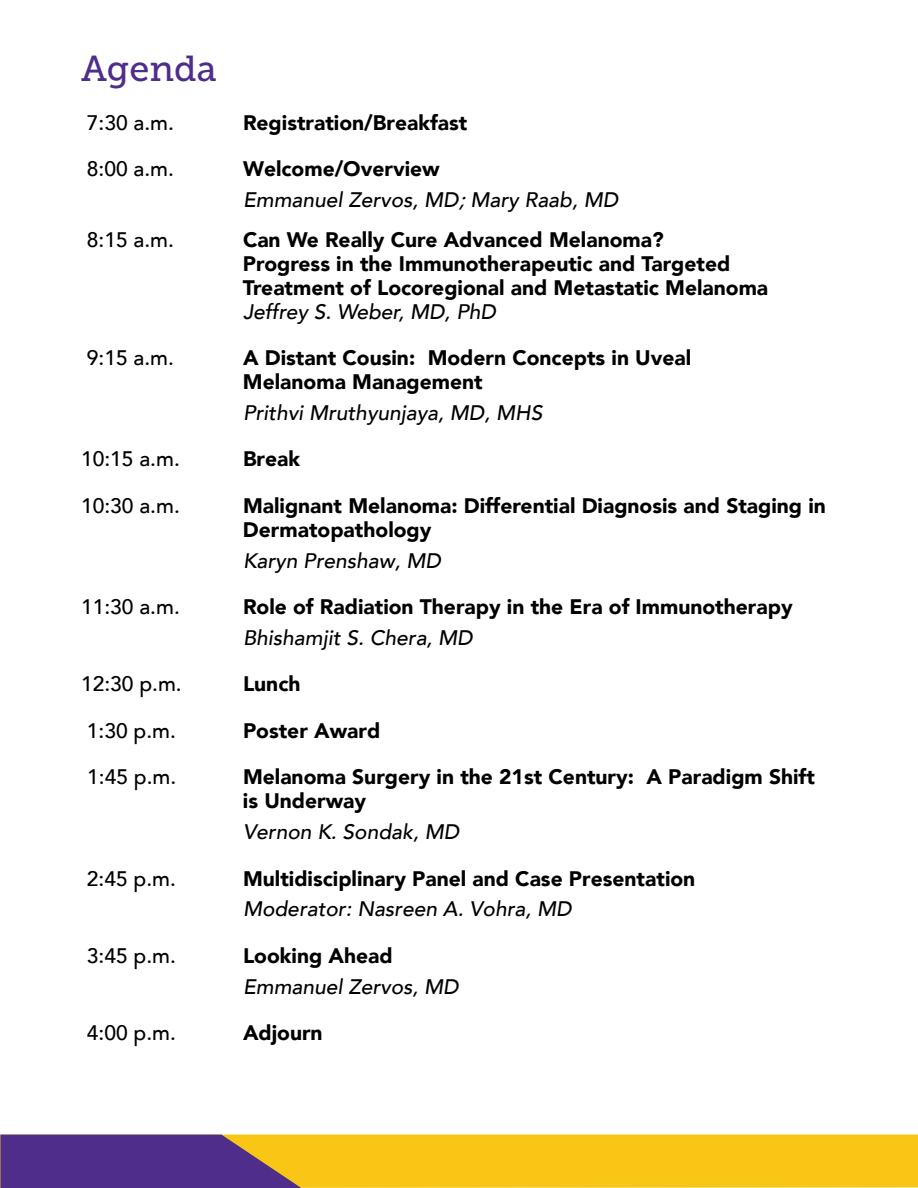
<style>
.page{position:relative;width:918px;height:1188px;background:#fff}
.page>*{position:absolute;margin:0;border:0;box-sizing:border-box;transform-origin:0 0}
.t1{font:36px "Museo Slab 500";color:#4f2e8b}
.t2{font:900 21px/24px "Avenir LT";color:#000}
.t3{font:italic 500 21px "Avenir LT";color:#000}
.t4{font:500 21px "Avenir LT";color:#000}
</style>
<div class="page">
<div style="left:301px;top:1135px;width:617px;height:53px;background:#fac615"></div>
<svg style="left:0;top:1135px;width:301px;height:53px"></svg>
<p class="t1" style="left:81px;top:49px;width:137px">Agenda</p>
<p class="t4" style="left:87px;top:110px;width:89px">7:30 a.m.</p>
<p class="t2" style="left:243px;top:110px;width:226px">Registration/Breakfast</p>
<p class="t4" style="left:87px;top:157px;width:89px">8:00 a.m.</p>
<p class="t2" style="left:243px;top:157px;width:198px">Welcome/Overview</p>
<p class="t3" style="left:243px;top:188px;width:377px">Emmanuel Zervos, MD; Mary Raab, MD</p>
<p class="t4" style="left:87px;top:227px;width:89px">8:15 a.m.</p>
<p class="t2" style="left:243px;top:227px;width:422px">Can We Really Cure Advanced Melanoma?</p>
<p class="t2" style="left:243px;top:251px;width:489px">Progress in the Immunotherapeutic and Targeted</p>
<p class="t2" style="left:243px;top:275px;width:527px">Treatment of Locoregional and Metastatic Melanoma</p>
<p class="t3" style="left:243px;top:299px;width:255px">Jeffrey S. Weber, MD, PhD</p>
<p class="t4" style="left:87px;top:346px;width:89px">9:15 a.m.</p>
<p class="t2" style="left:243px;top:346px;width:450px">A Distant Cousin: Modern Concepts in Uveal<br>Melanoma Management</p>
<p class="t3" style="left:243px;top:401px;width:301px">Prithvi Mruthyunjaya, MD, MHS</p>
<p class="t4" style="left:81px;top:447px;width:100px">10:15 a.m.</p>
<p class="t2" style="left:243px;top:447px;width:59px">Break</p>
<p class="t4" style="left:81px;top:494px;width:100px">10:30 a.m.</p>
<p class="t2" style="left:243px;top:494px;width:584px">Malignant Melanoma: Differential Diagnosis and Staging in<br>Dermatopathology</p>
<p class="t3" style="left:243px;top:548px;width:199px">Karyn Prenshaw, MD</p>
<p class="t4" style="left:81px;top:595px;width:100px">11:30 a.m.</p>
<p class="t2" style="left:243px;top:595px;width:551px">Role of Radiation Therapy in the Era of Immunotherapy</p>
<p class="t3" style="left:243px;top:626px;width:231px">Bhishamjit S. Chera, MD</p>
<p class="t4" style="left:81px;top:672px;width:102px">12:30 p.m.</p>
<p class="t2" style="left:243px;top:672px;width:59px">Lunch</p>
<p class="t4" style="left:87px;top:719px;width:91px">1:30 p.m.</p>
<p class="t2" style="left:243px;top:719px;width:139px">Poster Award</p>
<p class="t4" style="left:87px;top:765px;width:91px">1:45 p.m.</p>
<p class="t2" style="left:243px;top:765px;width:573px">Melanoma Surgery in the 21st Century: A Paradigm Shift is Underway</p>
<p class="t3" style="left:243px;top:820px;width:218px">Vernon K. Sondak, MD</p>
<p class="t4" style="left:87px;top:866px;width:91px">2:45 p.m.</p>
<p class="t2" style="left:243px;top:866px;width:454px">Multidisciplinary Panel and Case Presentation</p>
<p class="t3" style="left:243px;top:897px;width:330px">Moderator: Nasreen A. Vohra, MD</p>
<p class="t4" style="left:87px;top:944px;width:91px">3:45 p.m.</p>
<p class="t2" style="left:243px;top:944px;width:151px">Looking Ahead</p>
<p class="t3" style="left:243px;top:974px;width:217px">Emmanuel Zervos, MD</p>
<p class="t4" style="left:87px;top:1021px;width:91px">4:00 p.m.</p>
<p class="t2" style="left:243px;top:1021px;width:81px">Adjourn</p>
</div>
